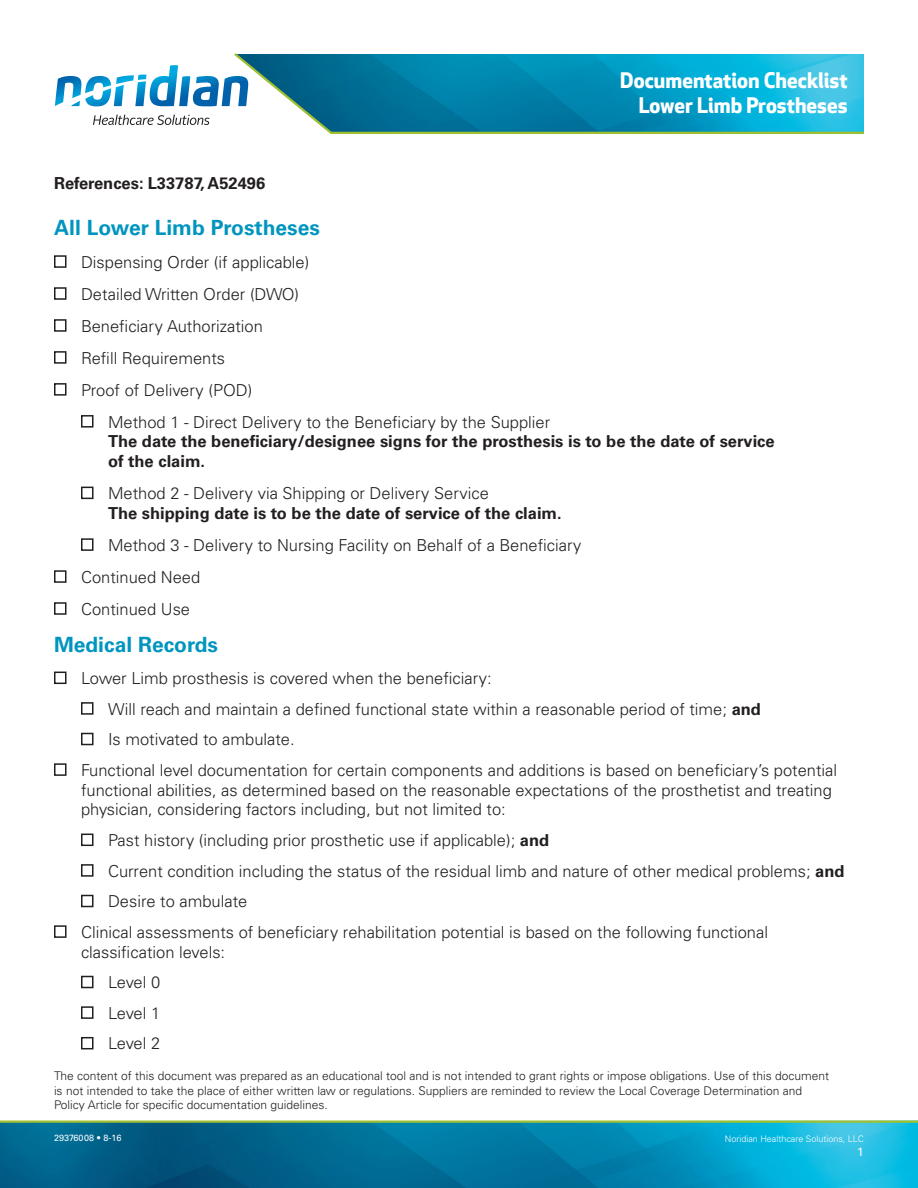
<style>
.page{position:relative;width:918px;height:1188px;background:#fff}
.page>*{position:absolute;margin:0;border:0;box-sizing:border-box;transform-origin:0 0}
.t1{font:21px/25.2px "Apex New PS Bold Proportional";color:#fff;text-align:right}
.t2{font:700 21px "Univers LT Std";color:#0095bf}
.t3{font:300 16.5px/32px "Univers LT Std";color:#231f20}
.t4{font:700 16.5px/19.8px "Univers LT Std";color:#231f20}
.t5{font:300 12px/14.4px "Univers LT Std";color:#231f20}
.t6{font:12px "Univers LT Std";color:#fff}
.t7{font:300 9px "Univers LT Std";color:#fff}
.t8{font:9px "Univers LT Std";color:#fff}
.s1{font-weight:700}
.s2{font-family:"Helvetica";font-weight:300}
</style>
<div class="page">
<svg style="left:234px;top:53px;width:630px;height:81px;background:#1f9ab8"></svg>
<svg style="left:93px;top:115px;width:117px;height:10px"></svg>
<svg style="left:55px;top:65px;width:193px;height:41px"></svg>
<img style="left:0;top:1123px;width:918px;height:65px">
<hr style="left:0;top:1120px;width:918px;height:3px;background:#a1c030">
<div style="left:54px;top:255px;width:13px;height:13px;border:2px solid #231f20"></div>
<div style="left:54px;top:287px;width:13px;height:13px;border:2px solid #231f20"></div>
<div style="left:54px;top:319px;width:13px;height:13px;border:2px solid #231f20"></div>
<div style="left:54px;top:351px;width:13px;height:13px;border:2px solid #231f20"></div>
<div style="left:54px;top:383px;width:13px;height:13px;border:2px solid #231f20"></div>
<div style="left:81px;top:415px;width:13px;height:13px;border:2px solid #231f20"></div>
<div style="left:81px;top:487px;width:13px;height:12px;border:2px solid #231f20"></div>
<div style="left:81px;top:538px;width:13px;height:13px;border:2px solid #231f20"></div>
<div style="left:54px;top:570px;width:13px;height:13px;border:2px solid #231f20"></div>
<div style="left:54px;top:602px;width:13px;height:13px;border:2px solid #231f20"></div>
<div style="left:54px;top:672px;width:13px;height:12px;border:2px solid #231f20"></div>
<div style="left:81px;top:702px;width:13px;height:13px;border:2px solid #231f20"></div>
<div style="left:81px;top:733px;width:13px;height:12px;border:2px solid #231f20"></div>
<div style="left:54px;top:763px;width:13px;height:13px;border:2px solid #231f20"></div>
<div style="left:81px;top:834px;width:13px;height:12px;border:2px solid #231f20"></div>
<div style="left:81px;top:864px;width:13px;height:13px;border:2px solid #231f20"></div>
<div style="left:81px;top:895px;width:13px;height:12px;border:2px solid #231f20"></div>
<div style="left:54px;top:925px;width:13px;height:13px;border:2px solid #231f20"></div>
<div style="left:81px;top:976px;width:13px;height:12px;border:2px solid #231f20"></div>
<div style="left:81px;top:1006px;width:13px;height:13px;border:2px solid #231f20"></div>
<div style="left:81px;top:1037px;width:13px;height:12px;border:2px solid #231f20"></div>
<p class="t1" style="left:620px;top:68px;width:229px">Documentation Checklist<br>Lower Limb Prostheses</p>
<p class="t4" style="left:54px;top:173px;width:213px">References: L33787, A52496</p>
<p class="t2" style="left:54px;top:215px;width:267px">All Lower Limb Prostheses</p>
<p class="t3" style="left:81px;top:246px;width:230px">Dispensing Order (if applicable)<br>Detailed Written Order (DWO)<br>Beneficiary Authorization<br>Refill Requirements<br>Proof of Delivery (POD)</p>
<p class="t3" style="left:108px;top:406px;width:444px">Method 1 - Direct Delivery to the Beneficiary by the Supplier</p>
<p class="t4" style="left:108px;top:432px;width:668px">The date the beneficiary/designee signs for the prosthesis is to be the date of service of the claim.</p>
<p class="t3" style="left:108px;top:477px;width:382px">Method 2 - Delivery via Shipping or Delivery Service</p>
<p class="t4" style="left:108px;top:503px;width:455px">The shipping date is to be the date of service of the claim.</p>
<p class="t3" style="left:81px;top:529px;width:502px;text-indent:27px">Method 3 - Delivery to Nursing Facility on Behalf of a Beneficiary<br>Continued Need<br>Continued Use</p>
<p class="t2" style="left:54px;top:632px;width:166px">Medical Records</p>
<p class="t3" style="left:81px;top:662px;width:412px">Lower Limb prosthesis is covered when the beneficiary:</p>
<p class="t3" style="left:108px;top:693px;width:655px">Will reach and maintain a defined functional state within a reasonable period of time; <span class="s1">and</span></p>
<p class="t3" style="left:108px;top:723px;width:188px">Is motivated to ambulate.</p>
<p class="t3" style="left:81px;top:754px;width:758px">Functional level documentation for certain components and additions is based on beneficiary’s potential</p>
<p class="t3" style="left:81px;top:780px;width:752px;line-height:19.8px">functional abilities, as determined based on the reasonable expectations of the prosthetist and treating physician, considering factors including, but not limited to:</p>
<p class="t3" style="left:108px;top:824px;width:443px">Past history (including prior prosthetic use if applicable); <span class="s1">and</span></p>
<p class="t3" style="left:108px;top:855px;width:738px">Current condition including the status of the residual limb and nature of other medical problems; <span class="s1">and</span></p>
<p class="t3" style="left:108px;top:885px;width:141px">Desire to ambulate</p>
<p class="t3" style="left:81px;top:916px;width:689px">Clinical assessments of beneficiary rehabilitation potential is based on the following functional</p>
<p class="t3" style="left:108px;top:937px;width:119px;line-height:30.6px;text-indent:-27px">classification levels:<br>Level 0<br>Level 1<br>Level 2</p>
<p class="t5" style="left:54px;top:1069px;width:777px">The content of this document was prepared as an educational tool and is not intended to grant rights or impose obligations. Use of this document is not intended to take the place of either written law or regulations. Suppliers are reminded to review the Local Coverage Determination and<br>Policy Article for specific documentation guidelines.</p>
<p class="t8" style="left:54px;top:1132px;width:69px">29376008 <span class="s2">•</span> 8-16</p>
<p class="t7" style="left:725px;top:1133px;width:141px">Noridian Healthcare Solutions, LLC</p>
<p class="t6" style="left:857px;top:1144px;width:8px">1</p>
</div>
